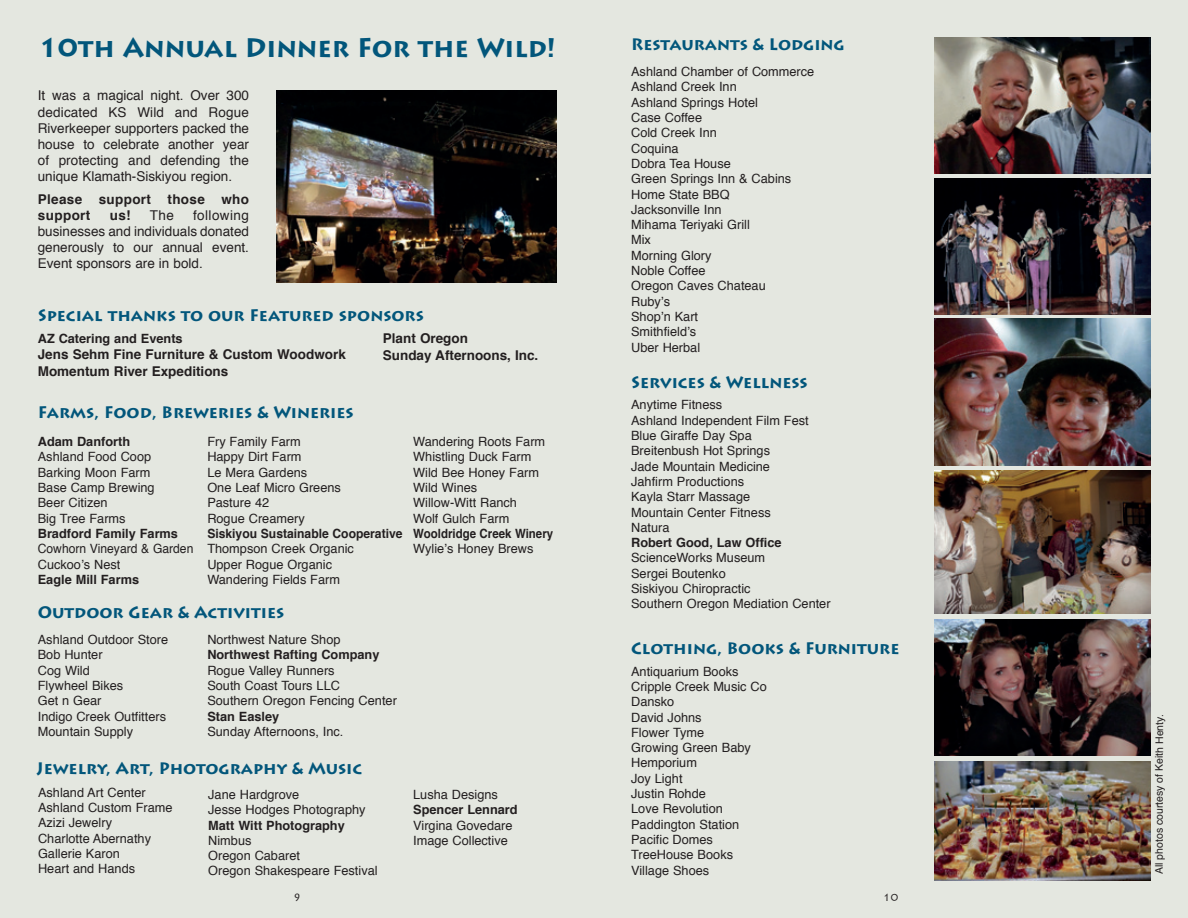
<style>
.page{position:relative;width:1188px;height:918px;background:#e4e7e0}
.page>*{position:absolute;margin:0;border:0;box-sizing:border-box;transform-origin:0 0}
.t1{font:700 26.7px "Lithos Pro";color:#02567b}
.t2{font:700 16.5px "Lithos Pro";color:#02567b}
.t3{font:13.5px/16.2px "Helvetica";color:#231f20;text-align:justify}
.t4{font:700 13.5px/16.5px "Helvetica";color:#231f20}
.t5{font:700 13.5px/16.2px "Helvetica";letter-spacing:.025em;color:#231f20}
.t6{font:12.75px/15.3px "Helvetica";color:#231f20}
.t7{font:700 12.75px "Helvetica";color:#231f20}
.t8{font:12.75px/15.3px "Helvetica";color:#231f20;scale:.95 1}
.t9{font:700 12.75px "Helvetica";color:#231f20;scale:.95 1}
.t10{font:700 12.75px "Helvetica";color:#231f20;scale:.9 1}
.t11{font:10.5px "Helvetica";color:#231f20}
.t12{font:10.5px "Lithos Pro";color:#231f20}
</style>
<div class="page">
<img style="left:276px;top:90px;width:281px;height:193px">
<img style="left:934px;top:178px;width:216px;height:136px">
<img style="left:935px;top:761px;width:216px;height:119px">
<img style="left:934px;top:38px;width:216px;height:136px">
<img style="left:935px;top:470px;width:216px;height:144px">
<img style="left:935px;top:619px;width:216px;height:136px">
<img style="left:935px;top:319px;width:216px;height:147px">
<h1 class="t1" style="left:38px;top:32px;width:519px">10th Annual Dinner For the Wild!</h1>
<p class="t3" style="left:38px;top:88px;width:213px">It was a magical night. Over 300 dedicated KS Wild and Rogue Riverkeeper supporters packed the house to celebrate another year of protecting and defending the unique Klamath-Siskiyou region.</p>
<p class="t5" style="left:38px;top:191px;width:213px">Please support those who support</p>
<p class="t3" style="left:38px;top:207px;width:213px;text-indent:155px">following businesses and individuals donated generously to our annual event.<br>Event sponsors are in bold.</p>
<p class="t4" style="left:110px;top:207px;width:23px">us!</p>
<p class="t3" style="left:150px;top:207px;width:26px">The</p>
<p class="t2" style="left:38px;top:305px;width:388px">Special thanks to our Featured sponsors</p>
<p class="t4" style="left:383px;top:330px;width:157px">Plant Oregon<br>Sunday Afternoons, Inc.</p>
<p class="t7" style="left:38px;top:328px;width:146px">AZ Catering and Events</p>
<p class="t4" style="left:38px;top:346px;width:310px">Jens Sehm Fine Furniture &amp; Custom Woodwork<br>Momentum River Expeditions</p>
<p class="t2" style="left:38px;top:403px;width:318px">Farms, Food, Breweries &amp; Wineries</p>
<p class="t6" style="left:207px;top:434px;width:135px">Fry Family Farm<br>Happy Dirt Farm<br>Le Mera Gardens<br>One Leaf Micro Greens<br>Pasture 42<br>Rogue Creamery</p>
<p class="t9" style="left:207px;top:523px;width:207px">Siskiyou Sustainable Cooperative</p>
<p class="t6" style="left:207px;top:542px;width:148px">Thompson Creek Organic<br>Upper Rogue Organic<br>Wandering Fields Farm</p>
<p class="t7" style="left:38px;top:431px;width:94px">Adam Danforth</p>
<p class="t6" style="left:38px;top:450px;width:118px">Ashland Food Coop<br>Barking Moon Farm<br>Base Camp Brewing<br>Beer Citizen<br>Big Tree Farms</p>
<p class="t7" style="left:38px;top:523px;width:142px">Bradford Family Farms</p>
<p class="t8" style="left:38px;top:542px;width:165px">Cowhorn Vineyard &amp; Garden<br>Cuckoo’s Nest</p>
<p class="t7" style="left:38px;top:569px;width:103px">Eagle Mill Farms</p>
<p class="t2" style="left:38px;top:602px;width:248px">Outdoor Gear &amp; Activities</p>
<p class="t6" style="left:38px;top:632px;width:132px">Ashland Outdoor Store<br>Bob Hunter<br>Cog Wild<br>Flywheel Bikes<br>Get n Gear<br>Indigo Creek Outfitters<br>Mountain Supply</p>
<p class="t6" style="left:207px;top:632px;width:135px">Northwest Nature Shop</p>
<p class="t7" style="left:207px;top:645px;width:174px">Northwest Rafting Company</p>
<p class="t6" style="left:207px;top:663px;width:191px">Rogue Valley Runners<br>South Coast Tours LLC<br>Southern Oregon Fencing Center</p>
<p class="t7" style="left:207px;top:706px;width:73px">Stan Easley</p>
<p class="t6" style="left:207px;top:724px;width:138px">Sunday Afternoons, Inc.</p>
<p class="t2" style="left:37px;top:758px;width:327px">Jewelry, Art, Photography &amp; Music</p>
<p class="t6" style="left:38px;top:785px;width:136px">Ashland Art Center<br>Ashland Custom Frame<br>Azizi Jewelry<br>Charlotte Abernathy<br>Gallerie Karon<br>Heart and Hands</p>
<p class="t6" style="left:208px;top:787px;width:159px">Jane Hardgrove<br>Jesse Hodges Photography</p>
<p class="t7" style="left:208px;top:815px;width:138px">Matt Witt Photography</p>
<p class="t6" style="left:208px;top:833px;width:171px">Nimbus<br>Oregon Cabaret<br>Oregon Shakespeare Festival</p>
<p class="t6" style="left:413px;top:434px;width:134px">Wandering Roots Farm<br>Whistling Duck Farm<br>Wild Bee Honey Farm<br>Wild Wines<br>Willow-Witt Ranch<br>Wolf Gulch Farm</p>
<p class="t10" style="left:413px;top:523px;width:157px">Wooldridge Creek Winery</p>
<p class="t6" style="left:413px;top:542px;width:122px">Wylie’s Honey Brews</p>
<p class="t6" style="left:413px;top:787px;width:86px">Lusha Designs</p>
<p class="t7" style="left:413px;top:799px;width:106px">Spencer Lennard</p>
<p class="t6" style="left:413px;top:818px;width:101px">Virgina Govedare<br>Image Collective</p>
<p class="t2" style="left:631px;top:34px;width:215px">Restaurants &amp; Lodging</p>
<p class="t6" style="left:631px;top:64px;width:185px">Ashland Chamber of Commerce<br>Ashland Creek Inn<br>Ashland Springs Hotel<br>Case Coffee<br>Cold Creek Inn<br>Coquina<br>Dobra Tea House<br>Green Springs Inn &amp; Cabins<br>Home State BBQ<br>Jacksonville Inn<br>Mihama Teriyaki Grill<br>Mix<br>Morning Glory<br>Noble Coffee<br>Oregon Caves Chateau<br>Ruby’s<br>Shop’n Kart<br>Smithfield’s<br>Uber Herbal</p>
<p class="t2" style="left:631px;top:372px;width:178px">Services &amp; Wellness</p>
<p class="t6" style="left:631px;top:398px;width:179px">Anytime Fitness<br>Ashland Independent Film Fest<br>Blue Giraffe Day Spa<br>Breitenbush Hot Springs<br>Jade Mountain Medicine<br>Jahfirm Productions<br>Kayla Starr Massage<br>Mountain Center Fitness<br>Natura</p>
<p class="t7" style="left:631px;top:532px;width:152px">Robert Good, Law Office</p>
<p class="t6" style="left:631px;top:551px;width:201px">ScienceWorks Museum<br>Sergei Boutenko<br>Siskiyou Chiropractic<br>Southern Oregon Mediation Center</p>
<p class="t2" style="left:631px;top:638px;width:270px">Clothing, Books &amp; Furniture</p>
<p class="t6" style="left:631px;top:664px;width:137px">Antiquarium Books<br>Cripple Creek Music Co<br>Dansko<br>David Johns<br>Flower Tyme<br>Growing Green Baby<br>Hemporium<br>Joy Light<br>Justin Rohde<br>Love Revolution<br>Paddington Station<br>Pacific Domes<br>TreeHouse Books<br>Village Shoes</p>
<p class="t12" style="left:294px;top:891px;width:9px">9</p>
<p class="t12" style="left:883px;top:891px;width:16px">10</p>
<p class="t11" style="left:1151px;top:874px;width:161px;rotate:-90deg">All photos courtesy of Keith Henty.</p>
</div>
